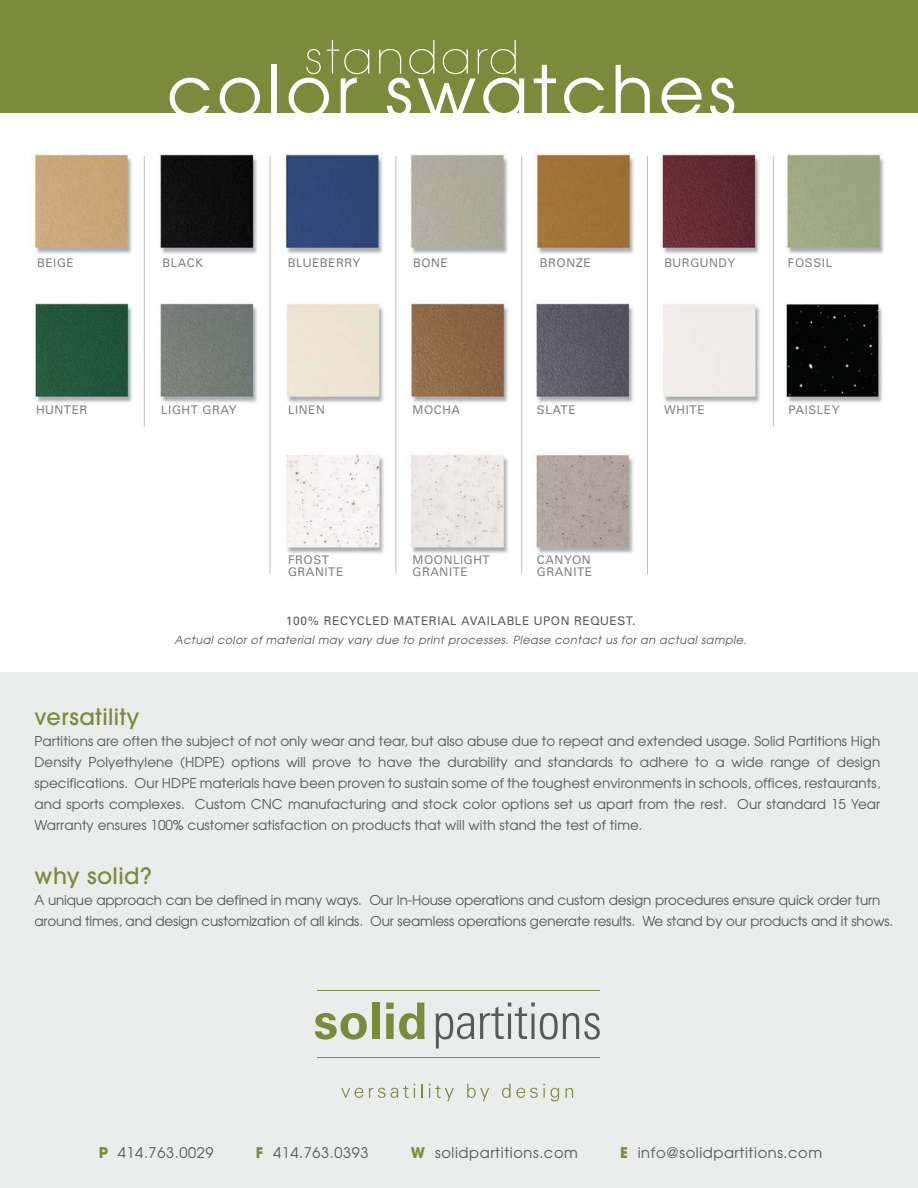
<style>
.page{position:relative;width:918px;height:1188px;background:#fff}
.page>*{position:absolute;margin:0;border:0;box-sizing:border-box;transform-origin:0 0}
.t1{font:500 22.5px "Avant Garde";letter-spacing:.02em;color:#7c8a3b}
.t2{font:14.7px "Avant Garde";letter-spacing:.04em;color:#58595b}
.t3{font:13.5px/21px "Avant Garde";letter-spacing:-.01em;color:#58595b;text-align:justify}
.t4{font:12px/12px "Zurich BT";letter-spacing:.05em;color:#828183}
.t5{font:12px "Zurich BT";letter-spacing:.05em;color:#59595b}
.t6{font:italic 11.25px "Avant Garde";letter-spacing:.04em;color:#58595b}
.s1{font-weight:700;color:#7c8a3b}
</style>
<div class="page">
<img style="left:33px;top:152px;width:851px;height:413px">
<div style="left:0;top:0;width:918px;height:112px;background:#7c8a3b"></div>
<div style="left:0;top:672px;width:918px;height:516px;background:#ebecec"></div>
<svg style="left:170px;top:78px;width:40px;height:35px"></svg>
<svg style="left:220px;top:78px;width:40px;height:35px"></svg>
<div style="left:272px;top:65px;width:5px;height:52px;background:#fff"></div>
<svg style="left:289px;top:40px;width:80px;height:73px"></svg>
<svg style="left:379px;top:40px;width:145px;height:73px"></svg>
<svg style="left:534px;top:65px;width:22px;height:48px"></svg>
<svg style="left:564px;top:78px;width:40px;height:35px"></svg>
<svg style="left:616px;top:65px;width:34px;height:48px"></svg>
<svg style="left:661px;top:78px;width:41px;height:35px"></svg>
<svg style="left:710px;top:78px;width:24px;height:35px"></svg>
<hr style="left:144px;top:156px;width:1px;height:271px;background:#bdbec0">
<hr style="left:270px;top:156px;width:1px;height:418px;background:#bdbec0">
<hr style="left:396px;top:156px;width:1px;height:418px;background:#bdbec0">
<hr style="left:521px;top:156px;width:1px;height:418px;background:#bdbec0">
<hr style="left:647px;top:156px;width:1px;height:418px;background:#bdbec0">
<hr style="left:773px;top:156px;width:1px;height:271px;background:#bdbec0">
<svg style="left:315px;top:1013px;width:52px;height:27px"></svg>
<div style="left:372px;top:1003px;width:8px;height:36px;background:#7c8a3b"></div>
<svg style="left:386px;top:1003px;width:39px;height:36px"></svg>
<svg style="left:436px;top:1013px;width:38px;height:36px"></svg>
<svg style="left:480px;top:1003px;width:120px;height:37px"></svg>
<hr style="left:317px;top:990px;width:282px;height:1px;background:#7c8a3b">
<hr style="left:317px;top:1057px;width:282px;height:1px;background:#7c8a3b">
<svg style="left:341px;top:1088px;width:22px;height:10px"></svg>
<svg style="left:369px;top:1084px;width:46px;height:14px"></svg>
<svg style="left:421px;top:1084px;width:2px;height:14px"></svg>
<svg style="left:429px;top:1084px;width:25px;height:17px"></svg>
<svg style="left:467px;top:1084px;width:22px;height:17px"></svg>
<svg style="left:502px;top:1084px;width:43px;height:14px"></svg>
<svg style="left:551px;top:1088px;width:8px;height:14px"></svg>
<svg style="left:565px;top:1088px;width:8px;height:10px"></svg>
<p class="t4" style="left:37px;top:258px;width:38px">BEIGE</p>
<p class="t4" style="left:163px;top:258px;width:42px">BLACK</p>
<p class="t4" style="left:288px;top:258px;width:74px">BLUEBERRY</p>
<p class="t4" style="left:413px;top:258px;width:36px">BONE</p>
<p class="t4" style="left:540px;top:258px;width:52px">BRONZE</p>
<p class="t4" style="left:664px;top:258px;width:72px">BURGUNDY</p>
<p class="t4" style="left:788px;top:258px;width:46px">FOSSIL</p>
<p class="t4" style="left:36px;top:405px;width:53px">HUNTER</p>
<p class="t4" style="left:161px;top:405px;width:77px">LIGHT GRAY</p>
<p class="t4" style="left:288px;top:405px;width:38px">LINEN</p>
<p class="t4" style="left:413px;top:405px;width:49px">MOCHA</p>
<p class="t4" style="left:537px;top:405px;width:40px">SLATE</p>
<p class="t4" style="left:664px;top:405px;width:42px">WHITE</p>
<p class="t4" style="left:789px;top:405px;width:53px">PAISLEY</p>
<p class="t4" style="left:288px;top:556px;width:57px">FROST<br>GRANITE</p>
<p class="t4" style="left:413px;top:556px;width:79px">MOONLIGHT<br>GRANITE</p>
<p class="t4" style="left:537px;top:556px;width:57px">CANYON<br>GRANITE</p>
<p class="t5" style="left:286px;top:616px;width:351px">100% RECYCLED MATERIAL AVAILABLE UPON REQUEST.</p>
<p class="t6" style="left:175px;top:635px;width:574px">Actual color of material may vary due to print processes. Please contact us for an actual sample.</p>
<h1 class="t1" style="left:35px;top:708px;width:106px">versatility</h1>
<p class="t3" style="left:35px;top:732px;width:847px">Partitions are often the subject of not only wear and tear, but also abuse due to repeat and extended usage. Solid Partitions High Density Polyethylene (HDPE) options will prove to have the durability and standards to adhere to a wide range of design specifications. Our HDPE materials have been proven to sustain some of the toughest environments in schools, offices, restaurants, and sports complexes. Custom CNC manufacturing and stock color options set us apart from the rest. Our standard 15 Year Warranty ensures 100% customer satisfaction on products that will with stand the test of time.</p>
<h1 class="t1" style="left:35px;top:867px;width:119px">why solid?</h1>
<p class="t3" style="left:35px;top:891px;width:860px">A unique approach can be defined in many ways. Our In-House operations and custom design procedures ensure quick order turn around times, and design customization of all kinds. Our seamless operations generate results. We stand by our products and it shows.</p>
<p class="t2" style="left:99px;top:1147px;width:116px"><span class="s1">P</span> 414.763.0029</p>
<p class="t2" style="left:256px;top:1147px;width:114px"><span class="s1">F</span> 414.763.0393</p>
<p class="t2" style="left:411px;top:1147px;width:168px"><span class="s1">W</span> solidpartitions.com</p>
<p class="t2" style="left:620px;top:1147px;width:203px"><span class="s1">E</span> info@solidpartitions.com</p>
</div>
